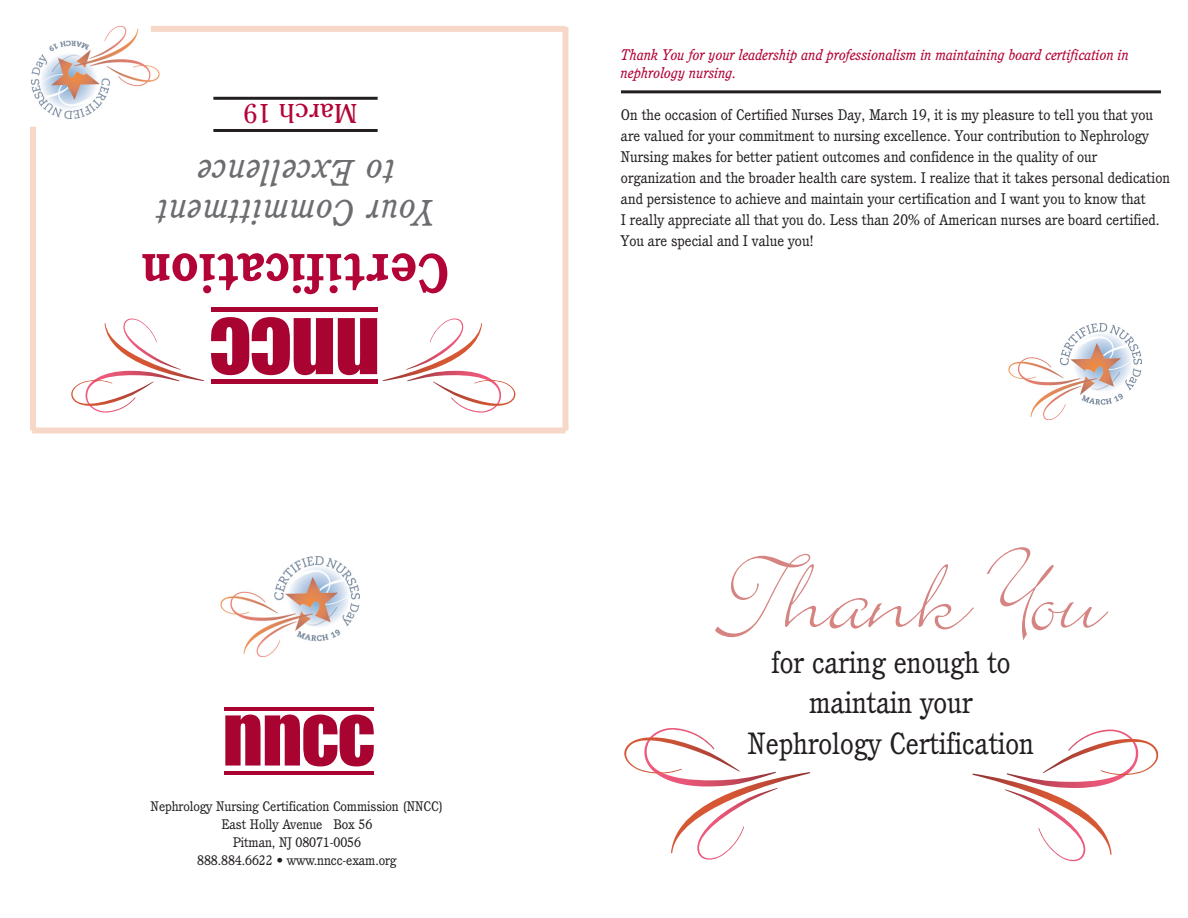
<style>
.page{position:relative;width:1188px;height:918px;background:#fff}
.page>*{position:absolute;margin:0;border:0;box-sizing:border-box;transform-origin:0 0}
.t1{font:700 54px "Cushing";letter-spacing:.02em;color:#b30437}
.t2{font:italic 36px/40.5px "Cushing";letter-spacing:.03em;color:#6c6d70;text-align:center}
.t3{font:30px/40.5px "Cushing";color:#231f20;text-align:center;scale:.95 1}
.t4{font:27px "Cheltenham";color:#b30437}
.t5{font:15px/21px "Cushing";color:#231f20}
.t6{font:italic 15px/18px "Cushing";color:#b30437}
.t7{font:13.5px/18px "Cushing";letter-spacing:-.01em;color:#231f20;text-align:center}
</style>
<div class="page">
<img style="left:671px;top:772px;width:139px;height:82px">
<img style="left:651px;top:728px;width:125px;height:59px">
<img style="left:624px;top:736px;width:116px;height:40px">
<img style="left:695px;top:788px;width:83px;height:72px">
<img style="left:383px;top:323px;width:99px;height:58px">
<img style="left:407px;top:371px;width:86px;height:42px">
<img style="left:433px;top:378px;width:83px;height:31px">
<img style="left:406px;top:318px;width:58px;height:52px">
<img style="left:105px;top:323px;width:99px;height:58px">
<img style="left:93px;top:371px;width:87px;height:42px">
<img style="left:71px;top:378px;width:83px;height:31px">
<img style="left:121px;top:318px;width:60px;height:52px">
<img style="left:972px;top:774px;width:140px;height:81px">
<img style="left:1006px;top:730px;width:125px;height:58px">
<img style="left:1043px;top:737px;width:116px;height:40px">
<img style="left:1005px;top:789px;width:81px;height:73px">
<img style="left:221px;top:556px;width:139px;height:101px">
<hr style="left:621px;top:90px;width:540px;height:3px;background:#231f20">
<svg style="left:225px;top:715px;width:149px;height:51px"></svg>
<hr style="left:225px;top:771px;width:149px;height:4px;background:#a90332">
<hr style="left:225px;top:707px;width:149px;height:4px;background:#a90332">
<svg style="left:211px;top:317px;width:166px;height:58px"></svg>
<div style="left:211px;top:307px;width:167px;height:5px;background:#a90332"></div>
<div style="left:211px;top:379px;width:167px;height:5px;background:#a90332"></div>
<img style="left:31px;top:26px;width:128px;height:93px">
<img style="left:1009px;top:323px;width:133px;height:97px">
<hr style="left:213px;top:97px;width:165px;height:3px;background:#231f20">
<hr style="left:213px;top:129px;width:165px;height:3px;background:#231f20">
<div style="left:562px;top:27px;width:6px;height:403px;background:#f7d7c7"></div>
<div style="left:32px;top:427px;width:533px;height:6px;background:#f7d7c7"></div>
<div style="left:30px;top:127px;width:6px;height:303px;background:#f7d7c7"></div>
<div style="left:151px;top:26px;width:415px;height:6px;background:#f7d7c7"></div>
<svg style="left:715px;top:554px;width:259px;height:83px"></svg>
<svg style="left:987px;top:547px;width:121px;height:93px"></svg>
<h3 class="t4" style="left:357px;top:130px;width:115px;rotate:-180deg">March 19</h3>
<h2 class="t2" style="left:434px;top:233px;width:279px;rotate:-180deg">Your Committment to Excellence</h2>
<h1 class="t1" style="left:450px;top:306px;width:310px;rotate:-180deg">Certification</h1>
<p class="t7" style="left:151px;top:797px;width:294px">Nephrology Nursing Certification Commission (NNCC)<br>East Holly Avenue Box 56<br>Pitman, NJ 08071-0056<br>888.884.6622 • www.nncc-exam.org</p>
<p class="t6" style="left:621px;top:45px;width:509px">Thank You for your leadership and professionalism in maintaining board certification in nephrology nursing.</p>
<p class="t5" style="left:621px;top:104px;width:551px">On the occasion of Certified Nurses Day, March 19, it is my pleasure to tell you that you are valued for your commitment to nursing excellence. Your contribution to Nephrology Nursing makes for better patient outcomes and confidence in the quality of our organization and the broader health care system. I realize that it takes personal dedication and persistence to achieve and maintain your certification and I want you to know that<br>I really appreciate all that you do. Less than 20% of American nurses are board certified.<br>You are special and I value you!</p>
<h3 class="t3" style="left:748px;top:642px;width:303px">for caring enough to maintain your<br>Nephrology Certification</h3>
</div>
